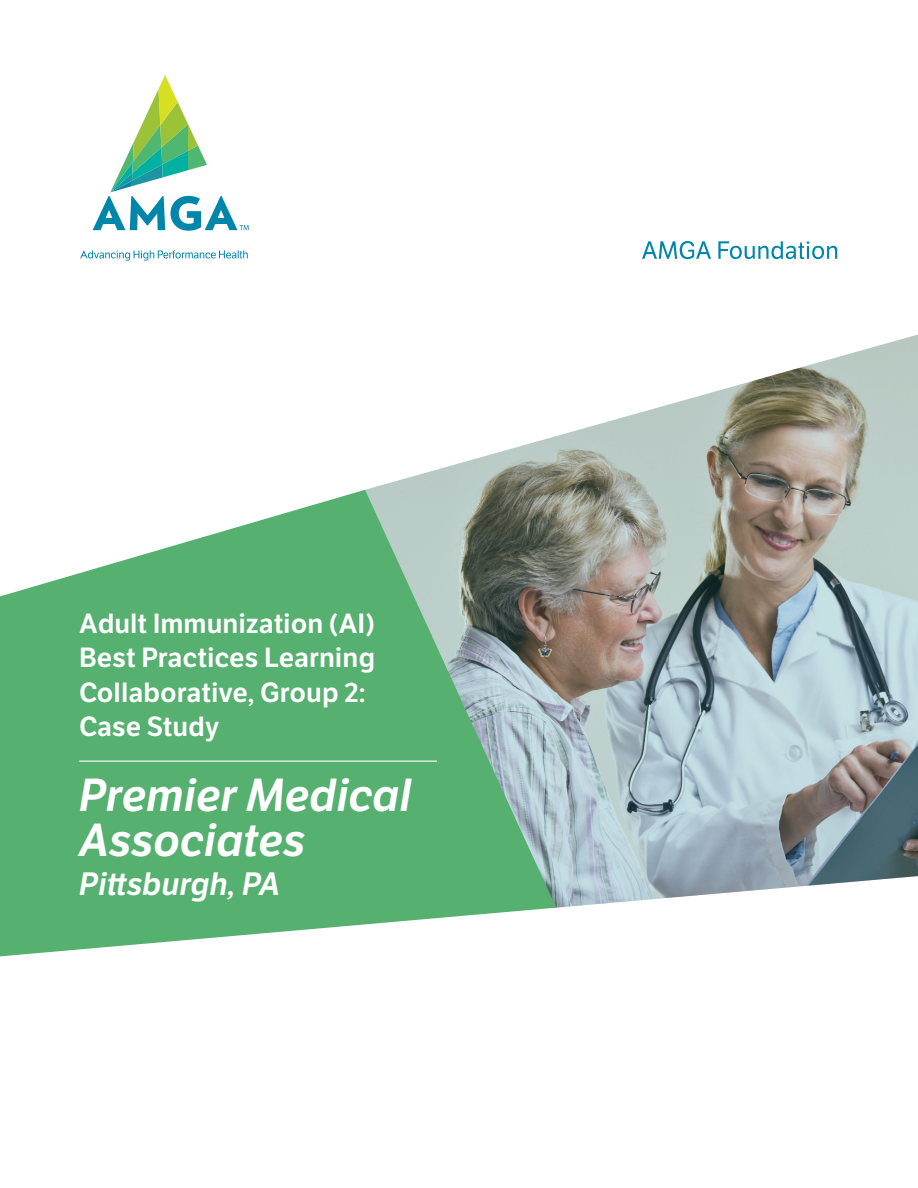
<style>
.page{position:relative;width:918px;height:1188px;background:#fff}
.page>*{position:absolute;margin:0;border:0;box-sizing:border-box;transform-origin:0 0}
.t1{font:italic 600 45px/45px "LFT Etica";color:#fff}
.t2{font:italic 600 31.5px "LFT Etica";color:#fff}
.Headers_-_18_bold{font:600 27px/34.5px "LFT Etica";color:#fff}
</style>
<div class="page">
<img style="left:364px;top:334px;width:554px;height:574px">
<svg style="left:0;top:490px;width:556px;height:466px;background:#74b789"></svg>
<hr style="left:79px;top:761px;width:358px;height:1px;background:#fff">
<svg style="left:80px;top:75px;width:169px;height:186px"></svg>
<svg style="left:642px;top:241px;width:69px;height:18px"></svg>
<svg style="left:718px;top:241px;width:119px;height:18px"></svg>
<p class="Headers_-_18_bold" style="left:79px;top:606px;width:298px">Adult Immunization (AI)<br>Best Practices Learning<br>Collaborative, Group 2:<br>Case Study</p>
<p class="t1" style="left:79px;top:773px;width:334px">Premier Medical<br>Associates</p>
<p class="t2" style="left:79px;top:865px;width:203px">Pittsburgh, PA</p>
</div>
